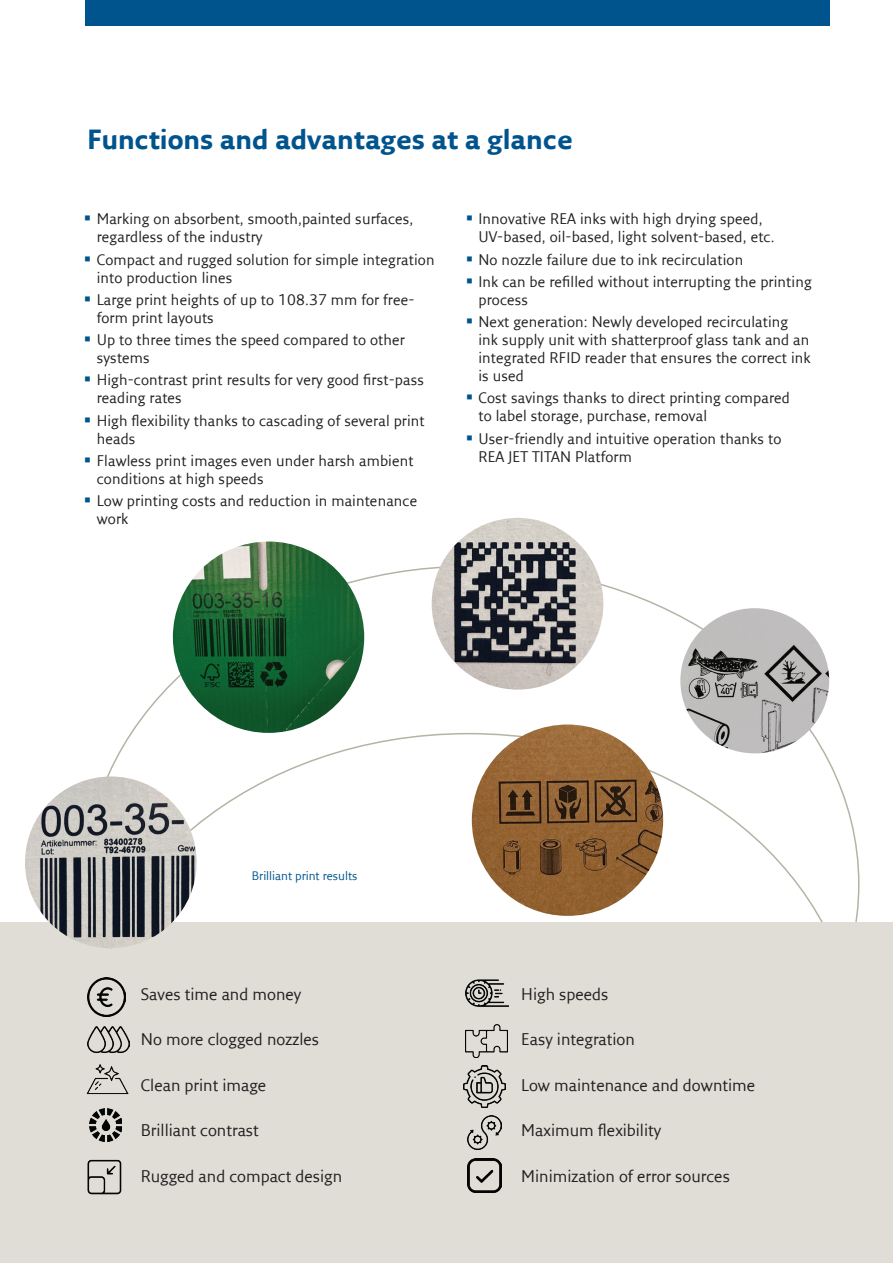
<style>
.page{position:relative;width:893px;height:1263px;background:#fff}
.page>*{position:absolute;margin:0;border:0;box-sizing:border-box;transform-origin:0 0}
.t1{font:700 27px "Fresco Sans LF";color:#00548e}
.t2{font:16.5px "Fresco Sans LF";color:#231f20}
.t3{font:15px/18px "Fresco Sans LF";letter-spacing:.01em;color:#231f20}
.t4{font:12px "Fresco Sans LF";color:#00548e}
</style>
<div class="page">
<svg style="left:107px;top:733px;width:749px;height:190px"></svg>
<div style="left:0;top:923px;width:893px;height:340px;background:#dfddd6"></div>
<div style="left:85px;top:0;width:744px;height:26px;background:#00548e"></div>
<img style="left:25px;top:776px;width:172px;height:172px;border-radius:86px">
<img style="left:173px;top:541px;width:191px;height:192px;border-radius:96px">
<img style="left:472px;top:724px;width:191px;height:192px;border-radius:96px">
<img style="left:680px;top:608px;width:149px;height:145px">
<img style="left:466px;top:979px;width:42px;height:28px">
<img style="left:87px;top:978px;width:38px;height:38px">
<img style="left:468px;top:1158px;width:34px;height:34px">
<img style="left:463px;top:1065px;width:43px;height:43px">
<img style="left:465px;top:1024px;width:43px;height:34px">
<img style="left:87px;top:1026px;width:43px;height:27px">
<img style="left:86px;top:1064px;width:43px;height:31px">
<img style="left:468px;top:1116px;width:34px;height:34px">
<img style="left:87px;top:1159px;width:35px;height:36px">
<img style="left:89px;top:1108px;width:33px;height:33px">
<img style="left:432px;top:518px;width:171px;height:172px;border-radius:86px">
<h1 class="t1" style="left:87px;top:122px;width:487px">Functions and advantages at a glance</h1>
<p class="t3" style="left:97px;top:210px;width:318px">Marking on absorbent, smooth,painted surfaces, regardless of the industry</p>
<p class="t3" style="left:97px;top:250px;width:339px">Compact and rugged solution for simple integration into production lines</p>
<p class="t3" style="left:97px;top:290px;width:319px">Large print heights of up to 108.37 mm for free&shy;form print layouts</p>
<p class="t3" style="left:97px;top:330px;width:310px">Up to three times the speed compared to other systems</p>
<p class="t3" style="left:97px;top:371px;width:329px">High-contrast print results for very good first-pass reading rates</p>
<p class="t3" style="left:97px;top:411px;width:329px">High flexibility thanks to cascading of several print heads</p>
<p class="t3" style="left:97px;top:451px;width:318px">Flawless print images even under harsh ambient conditions at high speeds</p>
<p class="t3" style="left:97px;top:491px;width:322px">Low printing costs and reduction in maintenance work</p>
<p class="t3" style="left:478px;top:210px;width:298px">Innovative REA inks with high drying speed,<br>UV-based, oil-based, light solvent-based, etc.</p>
<p class="t3" style="left:478px;top:248px;width:335px;line-height:22.2px">No nozzle failure due to ink recirculation<br>Ink can be refilled without interrupting the printing</p>
<p class="t3" style="left:478px;top:288px;width:311px;line-height:22.2px">process<br>Next generation: Newly developed recirculating</p>
<p class="t3" style="left:478px;top:330px;width:334px;text-align:justify">ink supply unit with shatterproof glass tank and an integrated RFID reader that ensures the correct ink is used</p>
<p class="t3" style="left:478px;top:389px;width:313px">Cost savings thanks to direct printing compared to label storage, purchase, removal</p>
<p class="t3" style="left:478px;top:429px;width:304px">User-friendly and intuitive operation thanks to<br>REA JET TITAN Platform</p>
<p class="t4" style="left:252px;top:868px;width:107px">Brilliant print results</p>
<p class="t2" style="left:141px;top:984px;width:162px">Saves time and money</p>
<p class="t2" style="left:141px;top:1029px;width:180px">No more clogged nozzles</p>
<p class="t2" style="left:141px;top:1075px;width:127px">Clean print image</p>
<p class="t2" style="left:141px;top:1120px;width:120px">Brilliant contrast</p>
<p class="t2" style="left:141px;top:1166px;width:203px">Rugged and compact design</p>
<p class="t2" style="left:521px;top:984px;width:89px">High speeds</p>
<p class="t2" style="left:521px;top:1029px;width:115px">Easy integration</p>
<p class="t2" style="left:521px;top:1075px;width:235px">Low maintenance and downtime</p>
<p class="t2" style="left:521px;top:1120px;width:141px">Maximum flexibility</p>
<p class="t2" style="left:521px;top:1166px;width:210px">Minimization of error sources</p>
</div>
